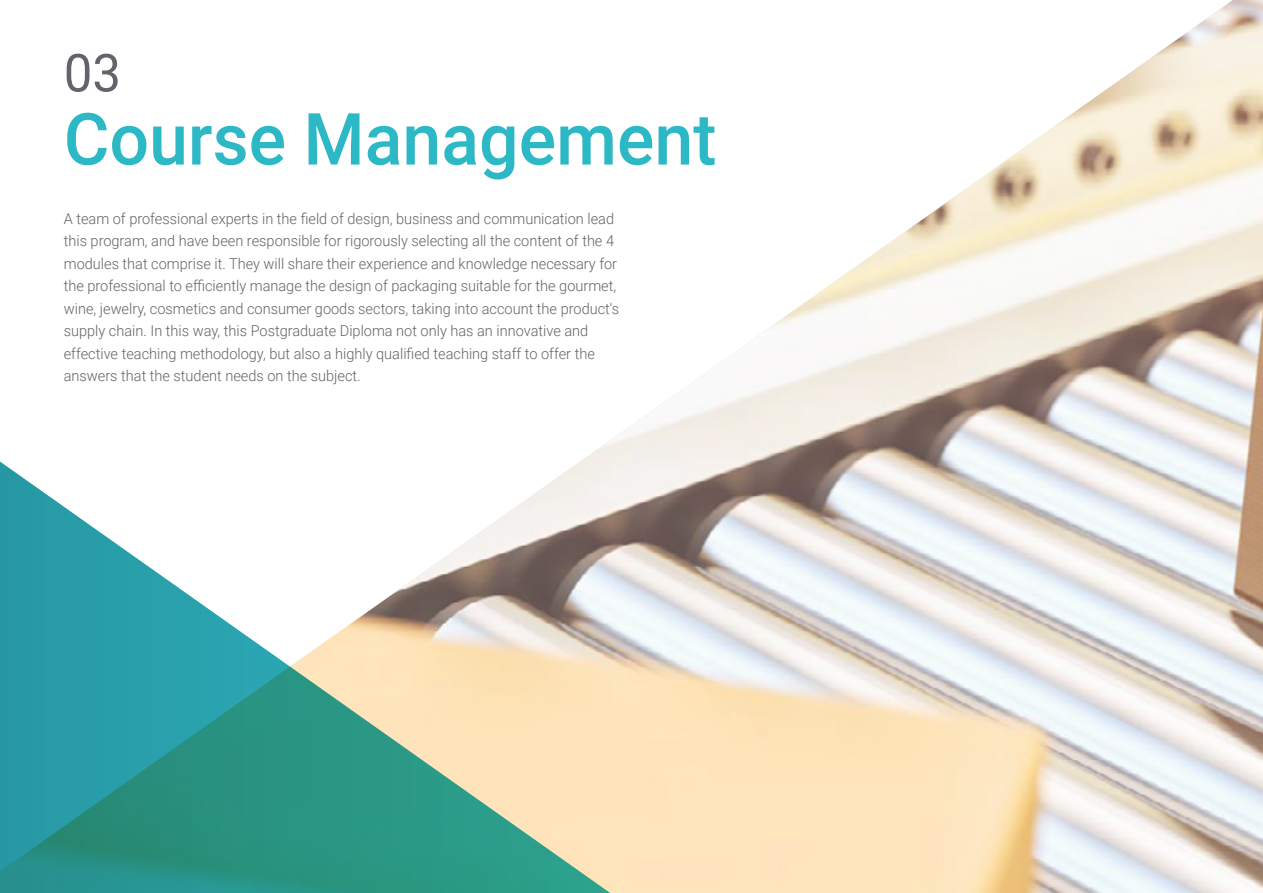
<style>
.page{position:relative;width:1263px;height:893px;background:#fff}
.page>*{position:absolute;margin:0;border:0;box-sizing:border-box;transform-origin:0 0}
.t1{font:500 72px "Roboto";color:#2db8c5}
.t2{font:52.5px "Roboto";color:#61646a}
.t3{font:300 15px/22.5px "Roboto";color:#61646a}
</style>
<div class="page">
<img style="left:603px;top:0;width:660px;height:893px">
<svg style="left:0;top:446px;width:640px;height:447px"></svg>
<h2 class="t2" style="left:64px;top:36px;width:59px">03</h2>
<h1 class="t1" style="left:64px;top:89px;width:654px">Course Management</h1>
<p class="t3" style="left:64px;top:207px;width:557px">A team of professional experts in the field of design, business and communication lead this program, and have been responsible for rigorously selecting all the content of the 4 modules that comprise it. They will share their experience and knowledge necessary for the professional to efficiently manage the design of packaging suitable for the gourmet, wine, jewelry, cosmetics and consumer goods sectors, taking into account the product's supply chain. In this way, this Postgraduate Diploma not only has an innovative and effective teaching methodology, but also a highly qualified teaching staff to offer the answers that the student needs on the subject.</p>
</div>
